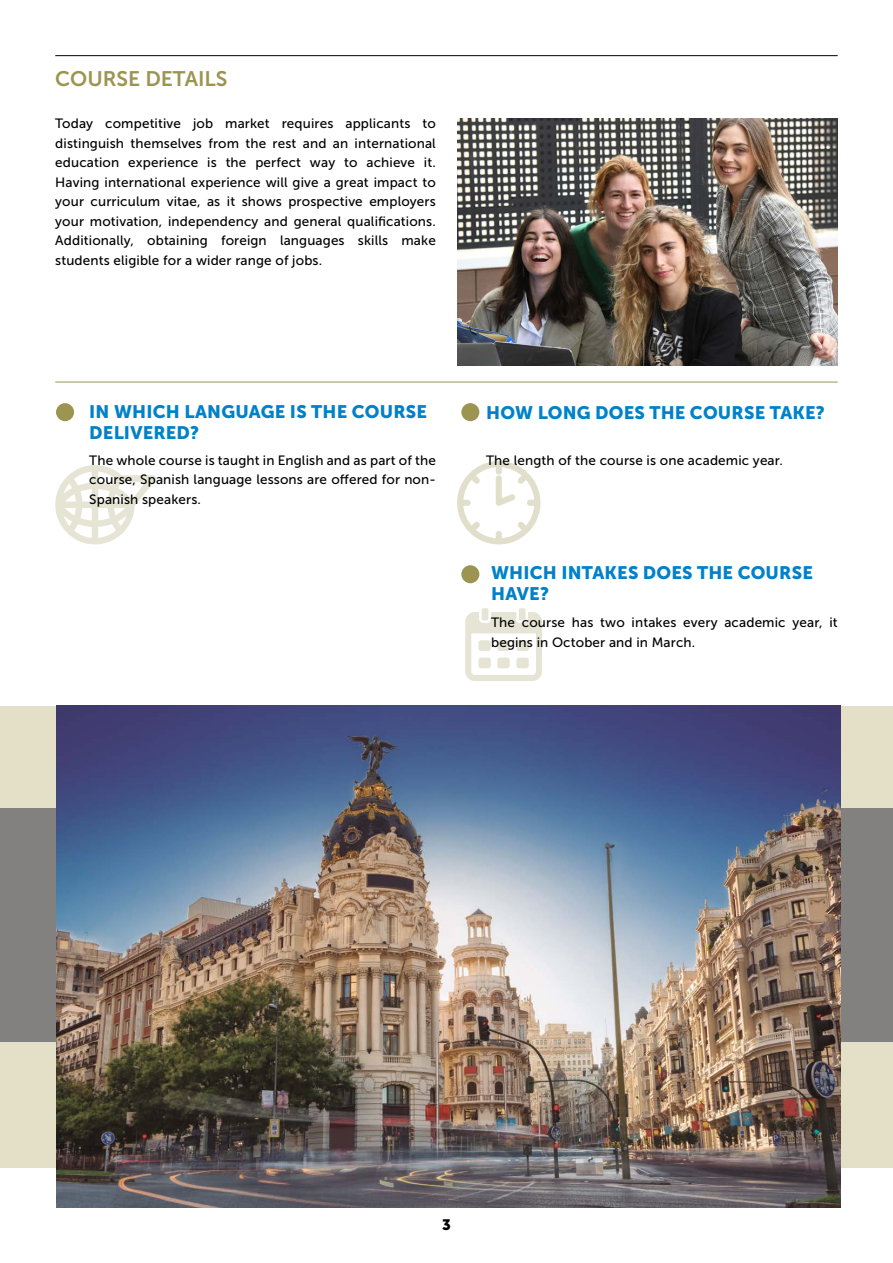
<style>
.page{position:relative;width:893px;height:1263px;background:#fff}
.page>*{position:absolute;margin:0;border:0;box-sizing:border-box;transform-origin:0 0}
.t1{font:21px "Museo Sans 700";color:#9c9552}
.t2{font:18px/21px "Museo Sans 900";letter-spacing:.01em;color:#0081c9}
.t3{font:15px "Museo Sans 900";color:#000}
.t4{font:13.5px/19.5px "Museo Sans 500";letter-spacing:.01em;color:#000;text-align:justify}
</style>
<div class="page">
<div style="left:0;top:706px;width:893px;height:461px;background:#e4e0c8"></div>
<div style="left:0;top:808px;width:893px;height:234px;background:#828180"></div>
<hr style="left:55px;top:382px;width:783px;height:1px;background:#9c9552">
<svg style="left:55px;top:465px;width:101px;height:79px"></svg>
<svg style="left:457px;top:461px;width:84px;height:84px"></svg>
<hr style="left:55px;top:55px;width:783px;height:1px;background:#000">
<svg style="left:465px;top:612px;width:77px;height:69px"></svg>
<div style="left:478px;top:640px;width:13px;height:11px;background:#e6e4d4;border-radius:3px"></div>
<div style="left:516px;top:640px;width:13px;height:11px;background:#e6e4d4;border-radius:3px"></div>
<div style="left:497px;top:640px;width:13px;height:11px;background:#e6e4d4;border-radius:3px"></div>
<div style="left:478px;top:658px;width:13px;height:10px;background:#e6e4d4;border-radius:3px"></div>
<div style="left:516px;top:658px;width:13px;height:10px;background:#e6e4d4;border-radius:3px"></div>
<div style="left:497px;top:658px;width:13px;height:10px;background:#e6e4d4;border-radius:3px"></div>
<div style="left:482px;top:608px;width:6px;height:12px;background:#e6e4d4"></div>
<div style="left:519px;top:608px;width:6px;height:12px;background:#e6e4d4"></div>
<div style="left:56px;top:403px;width:18px;height:18px;background:#9c9552;border-radius:50%"></div>
<div style="left:461px;top:403px;width:18px;height:18px;background:#9c9552;border-radius:50%"></div>
<div style="left:461px;top:565px;width:18px;height:18px;background:#9c9552;border-radius:50%"></div>
<img style="left:457px;top:118px;width:381px;height:248px">
<img style="left:56px;top:706px;width:784px;height:502px">
<h1 class="t1" style="left:55px;top:68px;width:174px">COURSE DETAILS</h1>
<p class="t4" style="left:55px;top:114px;width:382px">Today competitive job market requires applicants to distinguish themselves from the rest and an international education experience is the perfect way to achieve it.<br>Having international experience will give a great impact to your curriculum vitae, as it shows prospective employers your motivation, independency and general qualifications.<br>Additionally, obtaining foreign languages skills make students eligible for a wider range of jobs.</p>
<h2 class="t2" style="left:89px;top:401px;width:339px">IN WHICH LANGUAGE IS THE COURSE<br>DELIVERED?</h2>
<h2 class="t2" style="left:486px;top:402px;width:340px">HOW LONG DOES THE COURSE TAKE?</h2>
<p class="t4" style="left:89px;top:450px;width:348px">The whole course is taught in English and as part of the course, Spanish language lessons are offered for non-Spanish speakers.</p>
<p class="t4" style="left:486px;top:450px;width:298px">The length of the course is one academic year.</p>
<h2 class="t2" style="left:491px;top:562px;width:323px">WHICH INTAKES DOES THE COURSE<br>HAVE?</h2>
<p class="t4" style="left:491px;top:613px;width:348px">The course has two intakes every academic year, it begins in October and in March.</p>
<p class="t3" style="left:442px;top:1216px;width:10px">3</p>
</div>
